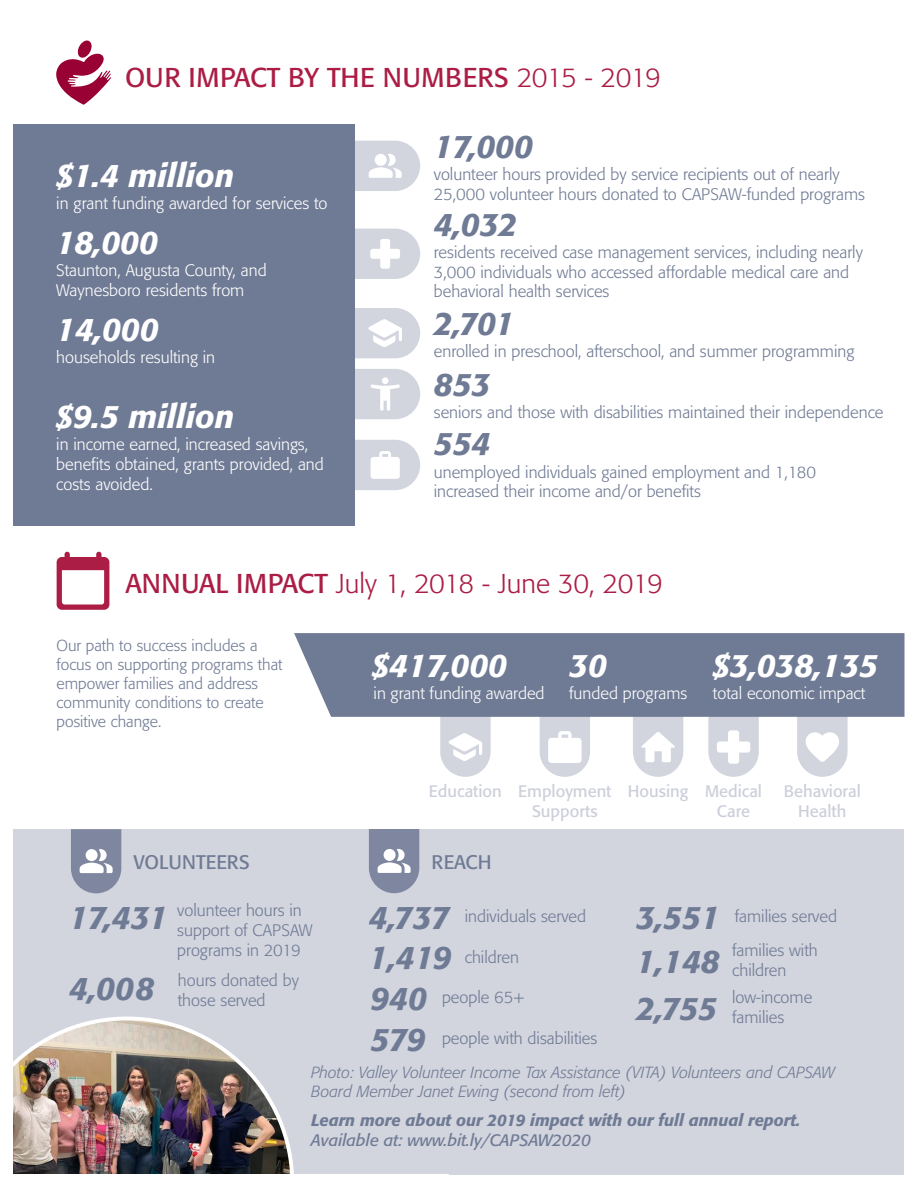
<style>
.page{position:relative;width:918px;height:1188px;background:#fff}
.page>*{position:absolute;margin:0;border:0;box-sizing:border-box;transform-origin:0 0}
.t1{font:italic 500 32.4px "Formata";color:#6f7a94}
.t2{font:italic 500 32.4px "Formata";color:#fff}
.t3{font:300 27px "Formata";letter-spacing:-.02em;color:#ab1d44}
.t4{font:27px "Formata";letter-spacing:.02em;color:#ab1d44}
.t5{font:19.5px "Formata";color:#6f7a94}
.t6{font:300 16.5px/19.8px "Formata";color:#6f7a94}
.t7{font:300 16.5px/19.8px "Formata";color:#fff}
.t8{font:16.5px "Formata";color:#cccfda}
.t9{font:italic 500 16.5px "Formata";color:#6f7a94}
.t10{font:italic 16.5px "Formata";color:#6f7a94}
.t11{font:italic 300 16.05px/19.2px "Formata";color:#6f7a94}
.t12{font:300 15.75px/18.9px "Formata";color:#6f7a94}
.s1{font-weight:300}
.s2{font-weight:400}
</style>
<div class="page">
<svg style="left:440px;top:717px;width:51px;height:60px"></svg>
<svg style="left:540px;top:717px;width:50px;height:60px"></svg>
<svg style="left:633px;top:717px;width:50px;height:60px"></svg>
<svg style="left:708px;top:717px;width:51px;height:60px"></svg>
<svg style="left:797px;top:717px;width:51px;height:60px"></svg>
<div style="left:14px;top:125px;width:341px;height:401px;background:#6f7a94"></div>
<svg style="left:56px;top:40px;width:55px;height:65px"></svg>
<svg style="left:355px;top:141px;width:65px;height:50px"></svg>
<svg style="left:355px;top:229px;width:65px;height:50px"></svg>
<svg style="left:355px;top:308px;width:65px;height:50px"></svg>
<svg style="left:355px;top:440px;width:65px;height:50px"></svg>
<svg style="left:355px;top:369px;width:65px;height:50px"></svg>
<div style="left:14px;top:829px;width:890px;height:345px;background:#d2d5de"></div>
<div style="left:294px;top:633px;width:610px;height:84px;background:#6f7a94"></div>
<svg style="left:71px;top:829px;width:50px;height:64px;background:#969db1"></svg>
<svg style="left:369px;top:829px;width:50px;height:64px;background:#969db1"></svg>
<svg style="left:57px;top:552px;width:52px;height:58px"></svg>
<img style="left:13px;top:1017px;width:281px;height:157px">
<p class="t4" style="left:125px;top:61px;width:537px">OUR IMPACT BY THE NUMBERS <span class="s1">2015 - 2019</span></p>
<p class="t2" style="left:56px;top:155px;width:179px">$1.4 million</p>
<p class="t7" style="left:56px;top:193px;width:273px">in grant funding awarded for services to</p>
<p class="t2" style="left:56px;top:222px;width:103px">18,000</p>
<p class="t7" style="left:56px;top:260px;width:212px">Staunton, Augusta County, and<br>Waynesboro residents from</p>
<p class="t2" style="left:56px;top:310px;width:104px">14,000</p>
<p class="t7" style="left:56px;top:347px;width:160px">households resulting in</p>
<p class="t2" style="left:56px;top:397px;width:179px">$9.5 million</p>
<p class="t7" style="left:56px;top:434px;width:269px">in income earned, increased savings, benefits obtained, grants provided, and costs avoided.</p>
<p class="t1" style="left:434px;top:126px;width:101px">17,000</p>
<p class="t6" style="left:434px;top:164px;width:433px">volunteer hours provided by service recipients out of nearly<br>25,000 volunteer hours donated to CAPSAW-funded programs</p>
<p class="t1" style="left:434px;top:204px;width:85px">4,032</p>
<p class="t6" style="left:434px;top:242px;width:431px">residents received case management services, including nearly<br>3,000 individuals who accessed affordable medical care and behavioral health services</p>
<p class="t1" style="left:434px;top:304px;width:82px">2,701</p>
<p class="t6" style="left:434px;top:342px;width:422px">enrolled in preschool, afterschool, and summer programming</p>
<p class="t1" style="left:434px;top:365px;width:58px">853</p>
<p class="t6" style="left:434px;top:402px;width:451px">seniors and those with disabilities maintained their independence</p>
<p class="t1" style="left:434px;top:424px;width:58px">554</p>
<p class="t6" style="left:434px;top:462px;width:384px">unemployed individuals gained employment and 1,180 increased their income and/or benefits</p>
<p class="t3" style="left:125px;top:568px;width:539px"><span class="s2">ANNUAL IMPACT</span> July 1, 2018 - June 30, 2019</p>
<p class="t12" style="left:57px;top:636px;width:227px">Our path to success includes a focus on supporting programs that empower families and address community conditions to create positive change.</p>
<p class="t2" style="left:372px;top:646px;width:136px">$417,000</p>
<p class="t7" style="left:374px;top:684px;width:172px">in grant funding awarded</p>
<p class="t2" style="left:569px;top:646px;width:39px">30</p>
<p class="t7" style="left:569px;top:684px;width:120px">funded programs</p>
<p class="t2" style="left:713px;top:646px;width:167px">$3,038,135</p>
<p class="t7" style="left:713px;top:684px;width:154px">total economic impact</p>
<p class="t8" style="left:429px;top:782px;width:74px">Education</p>
<p class="t8" style="left:518px;top:782px;width:95px">Employment</p>
<p class="t8" style="left:532px;top:801px;width:67px">Supports</p>
<p class="t5" style="left:134px;top:850px;width:118px">VOLUNTEERS</p>
<p class="t5" style="left:431px;top:850px;width:62px">REACH</p>
<p class="t1" style="left:69px;top:898px;width:100px">17,431</p>
<p class="t6" style="left:177px;top:900px;width:137px">volunteer hours in support of CAPSAW programs in 2019</p>
<p class="t1" style="left:369px;top:897px;width:82px">4,737</p>
<p class="t6" style="left:465px;top:907px;width:123px">individuals served</p>
<p class="t1" style="left:369px;top:938px;width:84px">1,419</p>
<p class="t6" style="left:465px;top:947px;width:56px">children</p>
<p class="t1" style="left:69px;top:968px;width:86px">4,008</p>
<p class="t6" style="left:178px;top:971px;width:123px">hours donated by those served</p>
<p class="t1" style="left:370px;top:979px;width:58px">940</p>
<p class="t6" style="left:442px;top:988px;width:84px">people 65+</p>
<p class="t1" style="left:370px;top:1019px;width:57px">579</p>
<p class="t6" style="left:442px;top:1028px;width:157px">people with disabilities</p>
<p class="t8" style="left:628px;top:782px;width:62px">Housing</p>
<p class="t8" style="left:705px;top:782px;width:59px">Medical</p>
<p class="t8" style="left:717px;top:801px;width:35px">Care</p>
<p class="t8" style="left:784px;top:782px;width:78px">Behavioral</p>
<p class="t8" style="left:798px;top:801px;width:50px">Health</p>
<p class="t1" style="left:636px;top:897px;width:85px">3,551</p>
<p class="t6" style="left:735px;top:907px;width:104px">families served</p>
<p class="t1" style="left:636px;top:941px;width:85px">1,148</p>
<p class="t6" style="left:732px;top:941px;width:87px">families with children</p>
<p class="t1" style="left:636px;top:989px;width:82px">2,755</p>
<p class="t6" style="left:732px;top:988px;width:82px">low-income families</p>
<p class="t11" style="left:311px;top:1062px;width:525px">Photo: Valley Volunteer Income Tax Assistance (VITA) Volunteers and CAPSAW<br>Board Member Janet Ewing (second from left)</p>
<p class="t9" style="left:311px;top:1110px;width:491px">Learn more about our 2019 impact with our full annual report.</p>
<p class="t10" style="left:311px;top:1130px;width:281px">Available at: www.bit.ly/CAPSAW2020</p>
</div>
